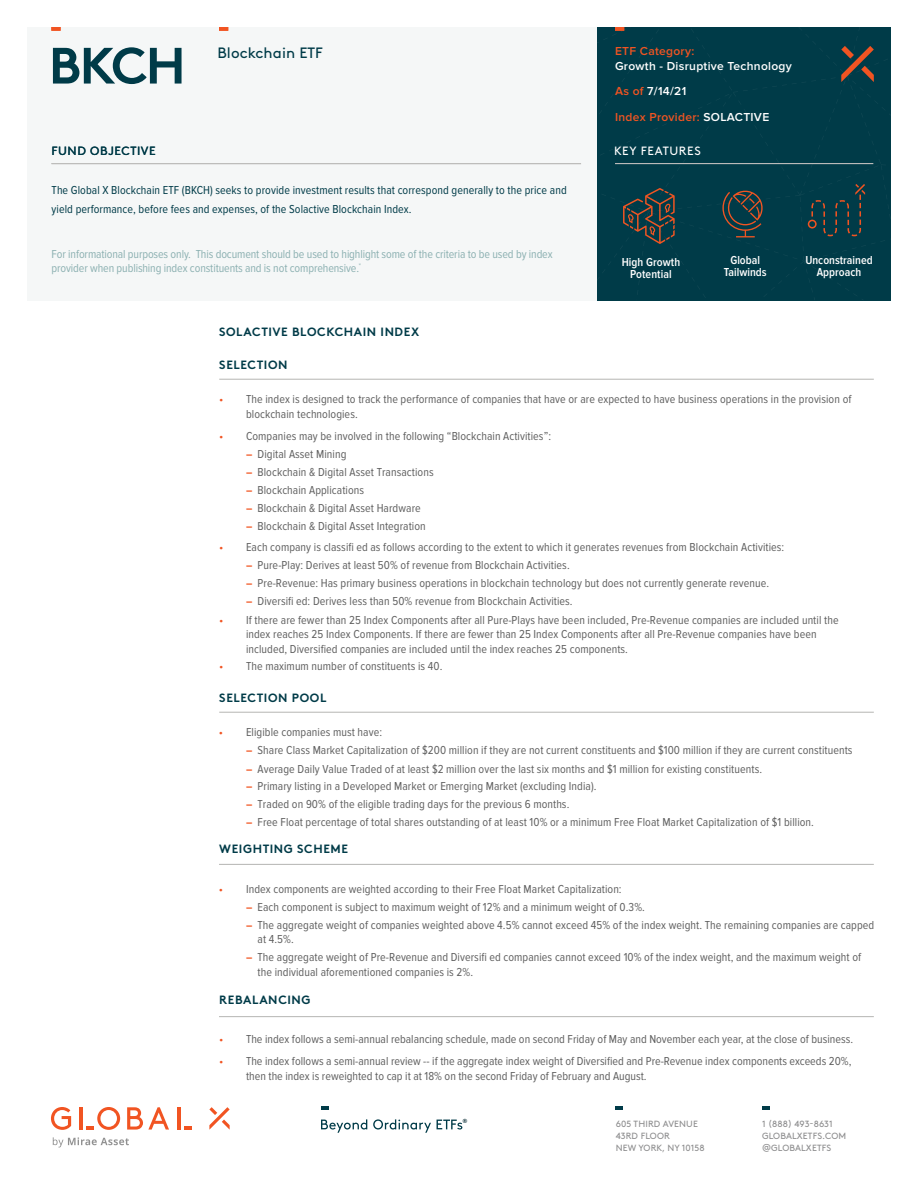
<style>
.page{position:relative;width:918px;height:1188px;background:#fff}
.page>*{position:absolute;margin:0;border:0;box-sizing:border-box;transform-origin:0 0}
.t1{font:700 51px "Brown Std";color:#003b48}
.t2{font:15px "Brown Std";letter-spacing:.005em;color:#003b48}
.t3{font:12px/15px "Proxima Nova Cond";letter-spacing:.005em;color:#606060}
.t4{font:12px/19.5px "Proxima Nova Cond";letter-spacing:.005em;color:#003b48}
.t5{font:12px/13.5px "Proxima Nova Cond";letter-spacing:-.01em;color:#8db1b2}
.t6{font:700 12px "Brown Std";letter-spacing:.05em;color:#003b48}
.t7{font:600 12px/25.5px "Proxima Nova";letter-spacing:.025em;color:#fff}
.t8{font:600 12px/12px "Proxima Nova Cond";color:#fff;text-align:center}
.t9{font:12px "Brown Std";letter-spacing:.05em;color:#003b48}
.t10{font:600 12px "Proxima Nova";letter-spacing:.025em;color:#f15422}
.t11{font:12px "Brown Std";letter-spacing:.05em;color:#fff}
.t12{font:9px/12px "Brown Std";letter-spacing:.015em;color:#8e8e8f}
.t13{font:700 6px "Brown Std";color:#0b2e36}
.s1{color:#f15422}
.s2{font-weight:700;color:#f15622}
</style>
<div class="page">
<div style="left:27px;top:27px;width:570px;height:273px;background:#f5f7f7"></div>
<svg style="left:321px;top:1119px;width:46px;height:14px"></svg>
<svg style="left:373px;top:1119px;width:58px;height:14px"></svg>
<svg style="left:437px;top:1120px;width:25px;height:10px"></svg>
<svg style="left:321px;top:1106px;width:8px;height:4px"></svg>
<svg style="left:762px;top:1106px;width:8px;height:4px"></svg>
<svg style="left:615px;top:1106px;width:8px;height:4px"></svg>
<svg style="left:127px;top:1107px;width:42px;height:23px"></svg>
<svg style="left:209px;top:1107px;width:21px;height:23px"></svg>
<hr style="left:177px;top:1107px;width:4px;height:23px;background:#f15422">
<svg style="left:184px;top:1126px;width:8px;height:4px"></svg>
<svg style="left:51px;top:1107px;width:20px;height:23px"></svg>
<hr style="left:79px;top:1107px;width:3px;height:23px;background:#f15422">
<svg style="left:86px;top:1107px;width:34px;height:23px"></svg>
<svg style="left:53px;top:1137px;width:76px;height:10px"></svg>
<hr style="left:219px;top:1016px;width:655px;height:1px;background:#bdbdbb">
<hr style="left:219px;top:712px;width:655px;height:1px;background:#bdbdbb">
<hr style="left:219px;top:379px;width:655px;height:1px;background:#bdbdbb">
<hr style="left:219px;top:864px;width:655px;height:1px;background:#bdbdbb">
<svg style="left:219px;top:27px;width:9px;height:4px"></svg>
<svg style="left:51px;top:27px;width:10px;height:4px"></svg>
<hr style="left:51px;top:163px;width:530px;height:1px;background:#bdbdbb">
<div style="left:597px;top:27px;width:294px;height:273px;background:#003b48"></div>
<h1 class="t1" style="left:49px;top:35px;width:138px">BKCH</h1>
<p class="t9" style="left:51px;top:144px;width:106px">FUND OBJECTIVE</p>
<p class="t2" style="left:218px;top:44px;width:107px">Blockchain ETF</p>
<p class="t4" style="left:52px;top:180px;width:517px">The Global X Blockchain ETF (BKCH) seeks to provide investment results that correspond generally to the price and yield performance, before fees and expenses, of the Solactive Blockchain Index.</p>
<p class="t5" style="left:52px;top:248px;width:503px">For informational purposes only. This document should be used to highlight some of the criteria to be used by index provider when publishing index constituents and is not comprehensive.<sup>*</sup></p>
<p class="t6" style="left:219px;top:324px;width:202px">SOLACTIVE BLOCKCHAIN INDEX</p>
<p class="t6" style="left:219px;top:358px;width:70px">SELECTION</p>
<p class="t10" style="left:615px;top:44px;width:81px">ETF Category:</p>
<p class="t7" style="left:615px;top:53px;width:178px">Growth - Disruptive Technology<br><span class="s1">As of</span> 7/14/21<br><span class="s1">Index Provider:</span> SOLACTIVE</p>
<p class="t11" style="left:614px;top:144px;width:88px">KEY FEATURES</p>
<p class="t8" style="left:622px;top:257px;width:60px">High Growth<br>Potential</p>
<p class="t8" style="left:724px;top:255px;width:44px">Global<br>Tailwinds</p>
<p class="t8" style="left:805px;top:255px;width:69px">Unconstrained<br>Approach</p>
<p class="t3" style="left:246px;top:392px;width:607px;text-indent:-27px"><span class="s1">•</span> The index is designed to track the performance of companies that have or are expected to have business operations in the provision of blockchain technologies.</p>
<p class="t3" style="left:219px;top:428px;width:334px"><span class="s1">•</span> Companies may be involved in the following “Blockchain Activities”:</p>
<p class="t3" style="left:246px;top:446px;width:102px"><span class="s2">–</span> Digital Asset Mining</p>
<p class="t3" style="left:246px;top:464px;width:189px"><span class="s2">–</span> Blockchain &amp; Digital Asset Transactions</p>
<p class="t3" style="left:246px;top:482px;width:120px"><span class="s2">–</span> Blockchain Applications</p>
<p class="t3" style="left:246px;top:500px;width:176px"><span class="s2">–</span> Blockchain &amp; Digital Asset Hardware</p>
<p class="t3" style="left:246px;top:518px;width:181px"><span class="s2">–</span> Blockchain &amp; Digital Asset Integration</p>
<p class="t3" style="left:219px;top:540px;width:567px"><span class="s1">•</span> Each company is classifi ed as follows according to the extent to which it generates revenues from Blockchain Activities:</p>
<p class="t3" style="left:246px;top:558px;width:325px"><span class="s2">–</span> Pure-Play: Derives at least 50% of revenue from Blockchain Activities.</p>
<p class="t3" style="left:246px;top:576px;width:525px"><span class="s2">–</span> Pre-Revenue: Has primary business operations in blockchain technology but does not currently generate revenue.</p>
<p class="t3" style="left:246px;top:594px;width:328px"><span class="s2">–</span> Diversifi ed: Derives less than 50% revenue from Blockchain Activities.</p>
<p class="t3" style="left:246px;top:613px;width:594px;line-height:14.4px;text-indent:-27px"><span class="s1">•</span> If there are fewer than 25 Index Components after all Pure-Plays have been included, Pre-Revenue companies are included until the index reaches 25 Index Components. If there are fewer than 25 Index Components after all Pre-Revenue companies have been included, Diversified companies are included until the index reaches 25 components.</p>
<p class="t3" style="left:219px;top:659px;width:225px"><span class="s1">•</span> The maximum number of constituents is 40.</p>
<p class="t6" style="left:219px;top:691px;width:109px">SELECTION POOL</p>
<p class="t3" style="left:219px;top:725px;width:165px"><span class="s1">•</span> Eligible companies must have:</p>
<p class="t3" style="left:246px;top:743px;width:608px"><span class="s2">–</span> Share Class Market Capitalization of $200 million if they are not current constituents and $100 million if they are current constituents</p>
<p class="t3" style="left:246px;top:761px;width:518px"><span class="s2">–</span> Average Daily Value Traded of at least $2 million over the last six months and $1 million for existing constituents.</p>
<p class="t3" style="left:246px;top:779px;width:352px"><span class="s2">–</span> Primary listing in a Developed Market or Emerging Market (excluding India).</p>
<p class="t3" style="left:246px;top:797px;width:325px"><span class="s2">–</span> Traded on 90% of the eligible trading days for the previous 6 months.</p>
<p class="t3" style="left:246px;top:815px;width:569px"><span class="s2">–</span> Free Float percentage of total shares outstanding of at least 10% or a minimum Free Float Market Capitalization of $1 billion.</p>
<p class="t6" style="left:219px;top:842px;width:130px">WEIGHTING SCHEME</p>
<p class="t3" style="left:219px;top:882px;width:404px"><span class="s1">•</span> Index components are weighted according to their Free Float Market Capitalization:</p>
<p class="t3" style="left:246px;top:900px;width:400px"><span class="s2">–</span> Each component is subject to maximum weight of 12% and a minimum weight of 0.3%.</p>
<p class="t3" style="left:258px;top:917px;width:618px;text-indent:-12px"><span class="s2">–</span> The aggregate weight of companies weighted above 4.5% cannot exceed 45% of the index weight. The remaining companies are capped at 4.5%.</p>
<p class="t3" style="left:258px;top:950px;width:605px;text-indent:-12px"><span class="s2">–</span> The aggregate weight of Pre-Revenue and Diversifi ed companies cannot exceed 10% of the index weight, and the maximum weight of the individual aforementioned companies is 2%.</p>
<p class="t6" style="left:219px;top:992px;width:93px">REBALANCING</p>
<p class="t3" style="left:219px;top:1032px;width:636px"><span class="s1">•</span> The index follows a semi-annual rebalancing schedule, made on second Friday of May and November each year, at the close of business.</p>
<p class="t3" style="left:246px;top:1054px;width:607px;text-indent:-27px"><span class="s1">•</span> The index follows a semi-annual review -- if the aggregate index weight of Diversified and Pre-Revenue index components exceeds 20%, then the index is reweighted to cap it at 18% on the second Friday of February and August.</p>
<p class="t13" style="left:463px;top:1117px;width:7px">®</p>
<p class="t12" style="left:616px;top:1118px;width:90px">605 THIRD AVENUE<br>43RD FLOOR<br>NEW YORK, NY 10158</p>
<p class="t12" style="left:762px;top:1118px;width:86px">1 (888) 493-8631<br>GLOBALXETFS.COM @GLOBALXETFS</p>
</div>
